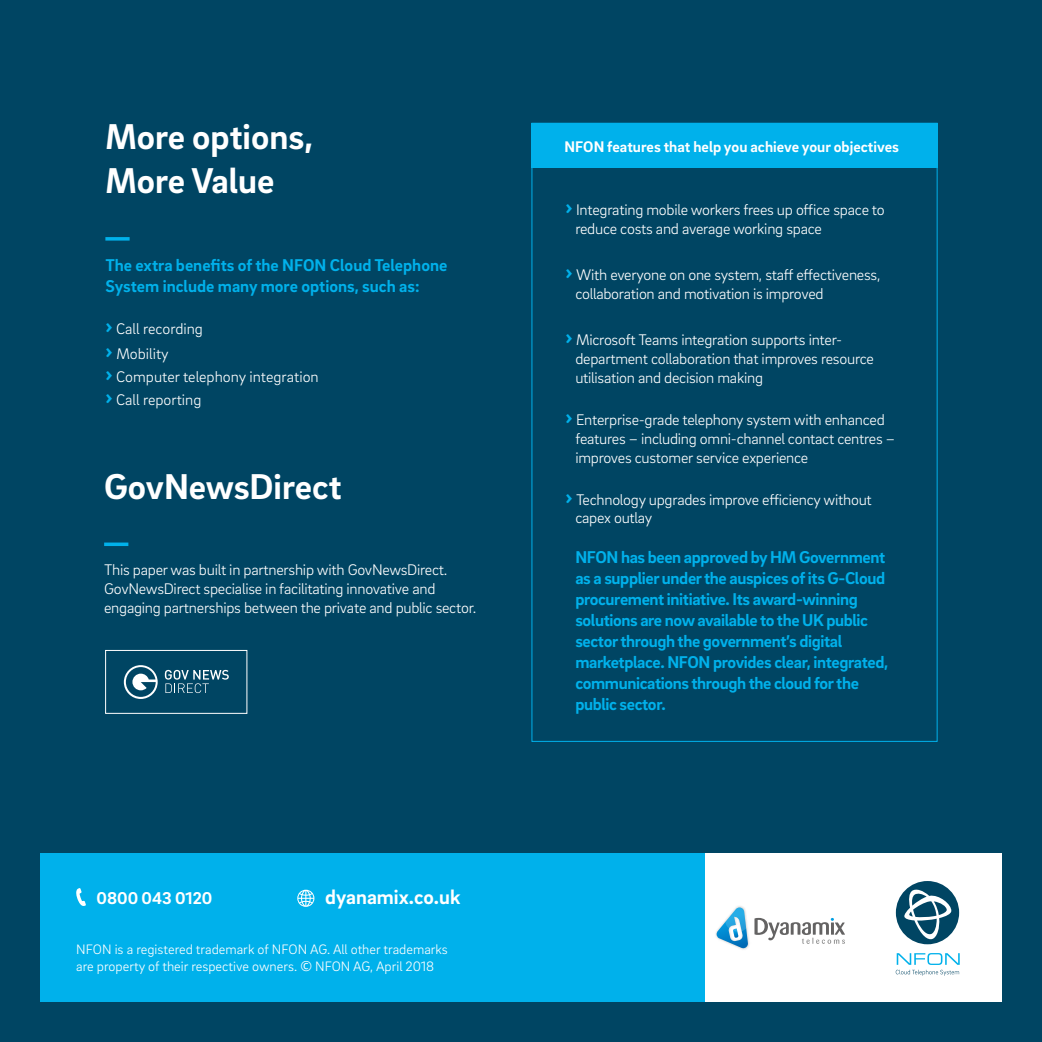
<style>
.page{position:relative;width:1042px;height:1042px;background:#004563}
.page>*{position:absolute;margin:0;border:0;box-sizing:border-box;transform-origin:0 0}
.t1{font:700 36.75px/44.1px "Brix Sans";color:#fff}
.t2{font:700 21px "Brix Sans";color:#fff}
.t3{font:700 17.5px/21px "Brix Sans";letter-spacing:-.02em;color:#00b1eb}
.t4{font:700 17.5px/21px "Brix Sans";color:#00b1eb}
.t5{font:700 17.5px "Brix Sans";color:#fff}
.t6{font:300 15.75px/18.9px "Brix Sans";letter-spacing:-.015em;color:#fff}
.t7{font:700 15.75px "Brix Sans";color:#fff}
.t8{font:300 14px/16.8px "Brix Sans";color:#fff}
.s1{font-weight:900;font-size:19.25px;color:#00b1eb}
.s2{font-family:"Open Sans";font-weight:400}
</style>
<div class="page">
<svg style="left:105px;top:237px;width:25px;height:4px"></svg>
<div style="left:531px;top:123px;width:406px;height:44px;background:#00b1eb"></div>
<svg style="left:104px;top:542px;width:24px;height:4px"></svg>
<div style="left:105px;top:650px;width:142px;height:64px;border:1px solid #fff"></div>
<svg style="left:124px;top:665px;width:34px;height:34px"></svg>
<svg style="left:165px;top:670px;width:64px;height:23px"></svg>
<div style="left:853px;top:853px;width:149px;height:149px;background:#fff"></div>
<svg style="left:896px;top:881px;width:63px;height:63px"></svg>
<svg style="left:896px;top:953px;width:63px;height:22px"></svg>
<div style="left:40px;top:853px;width:813px;height:149px;background:#00b1eb"></div>
<svg style="left:76px;top:888px;width:10px;height:18px"></svg>
<svg style="left:297px;top:889px;width:17px;height:18px"></svg>
<div style="left:704px;top:853px;width:149px;height:149px;background:#fff"></div>
<img style="left:737px;top:906px;width:13px;height:44px">
<svg style="left:754px;top:918px;width:91px;height:26px"></svg>
<svg style="left:716px;top:907px;width:32px;height:41px"></svg>
<h1 class="t1" style="left:105px;top:113px;width:209px">More options,<br>More Value</h1>
<p class="t4" style="left:105px;top:254px;width:343px">The extra benefits of the NFON Cloud Telephone<br>System include many more options, such as:</p>
<p class="t6" style="left:105px;top:315px;width:99px;line-height:25.2px"><span class="s1">›</span> Call recording <span class="s1">›</span> Mobility</p>
<p class="t6" style="left:105px;top:364px;width:215px;line-height:23.1px"><span class="s1">›</span> Computer telephony integration <span class="s1">›</span> Call reporting</p>
<h1 class="t1" style="left:104px;top:463px;width:239px">GovNewsDirect</h1>
<p class="t6" style="left:104px;top:560px;width:374px">This paper was built in partnership with GovNewsDirect.<br>GovNewsDirect specialise in facilitating innovative and engaging partnerships between the private and public sector.</p>
<p class="t5" style="left:97px;top:886px;width:117px">0800 043 0120</p>
<h2 class="t2" style="left:325px;top:883px;width:137px">dyanamix.co.uk</h2>
<p class="t8" style="left:76px;top:940px;width:373px">NFON is a registered trademark of NFON AG. All other trademarks are property of their respective owners. <span class="s2">©</span> NFON AG, April 2018</p>
<p class="t7" style="left:564px;top:136px;width:336px">NFON features that help you achieve your objectives</p>
<p class="t6" style="left:575px;top:199px;width:311px;text-indent:-10px"><span class="s1">›</span> Integrating mobile workers frees up office space to reduce costs and average working space</p>
<p class="t6" style="left:575px;top:264px;width:306px;text-indent:-10px"><span class="s1">›</span> With everyone on one system, staff effectiveness, collaboration and motivation is improved</p>
<p class="t6" style="left:575px;top:329px;width:300px;text-indent:-10px"><span class="s1">›</span> Microsoft Teams integration supports inter&shy;department collaboration that improves resource utilisation and decision making</p>
<p class="t6" style="left:575px;top:409px;width:321px;text-indent:-10px"><span class="s1">›</span> Enterprise-grade telephony system with enhanced features – including omni-channel contact centres – improves customer service experience</p>
<p class="t6" style="left:575px;top:489px;width:298px;text-indent:-10px"><span class="s1">›</span> Technology upgrades improve efficiency without capex outlay</p>
<p class="t3" style="left:575px;top:546px;width:314px">NFON has been approved by HM Government as a supplier under the auspices of its G-Cloud procurement initiative. Its award-winning solutions are now available to the UK public sector through the government’s digital marketplace. NFON provides clear, integrated, communications through the cloud for the public sector.</p>
</div>
